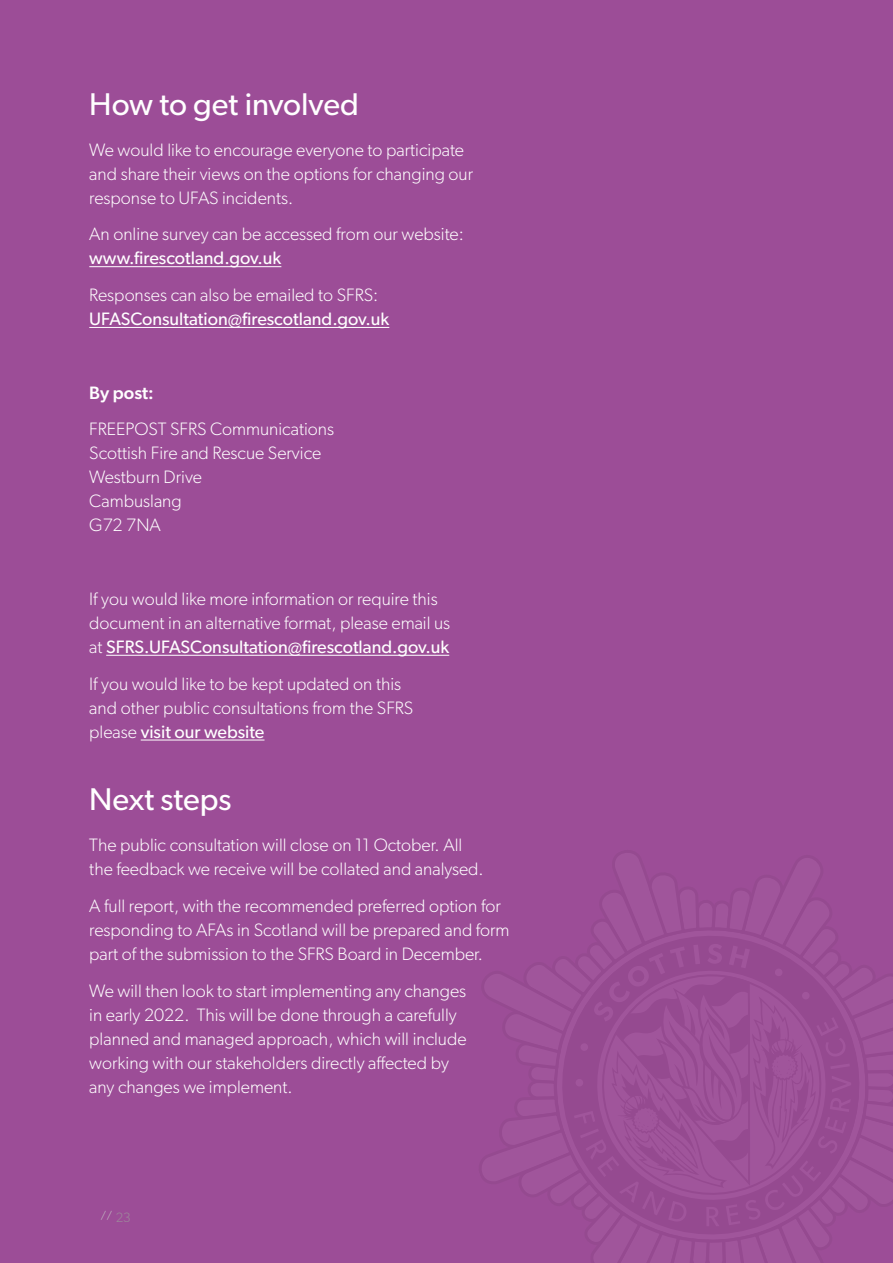
<style>
.page{position:relative;width:893px;height:1263px;background:#9c4d97}
.page>*{position:absolute;margin:0;border:0;box-sizing:border-box;transform-origin:0 0}
.t1{font:31.5px "Gibson";color:#fff}
.t2{font:300 18px/24px "Gibson";color:#fff}
.t3{font:18px "Gibson";color:#fff}
.t4{font:500 18px "Gibson";color:#fff}
.t5{font:300 10.5px "Gibson";color:#c6c6c6}
.s1{font-weight:400}
.s2{font-size:13.5px;color:#9d9d9c}
</style>
<div class="page">
<hr style="left:89px;top:266px;width:192px;height:1px;background:#fff">
<hr style="left:89px;top:327px;width:300px;height:1px;background:#fff">
<hr style="left:106px;top:655px;width:343px;height:1px;background:#fff">
<hr style="left:141px;top:740px;width:123px;height:1px;background:#fff">
<h1 class="t1" style="left:89px;top:85px;width:271px">How to get involved</h1>
<p class="t2" style="left:89px;top:137px;width:385px">We would like to encourage everyone to participate and share their views on the options for changing our response to UFAS incidents.</p>
<p class="t2" style="left:89px;top:222px;width:376px">An online survey can be accessed from our website:</p>
<p class="t3" style="left:89px;top:247px;width:194px">www.firescotland.gov.uk</p>
<p class="t2" style="left:89px;top:283px;width:291px">Responses can also be emailed to SFRS:</p>
<p class="t3" style="left:89px;top:308px;width:302px">UFASConsultation@firescotland.gov.uk</p>
<p class="t4" style="left:89px;top:381px;width:66px">By post:</p>
<p class="t2" style="left:89px;top:417px;width:246px">FREEPOST SFRS Communications<br>Scottish Fire and Rescue Service<br>Westburn Drive<br>Cambuslang<br>G72 7NA</p>
<p class="t2" style="left:89px;top:586px;width:363px">If you would like more information or require this document in an alternative format, please email us at <span class="s1">SFRS.UFASConsultation@firescotland.gov.uk</span></p>
<p class="t2" style="left:89px;top:671px;width:325px">If you would like to be kept updated on this and other public consultations from the SFRS please <span class="s1">visit our website</span></p>
<h1 class="t1" style="left:89px;top:781px;width:144px">Next steps</h1>
<p class="t2" style="left:89px;top:833px;width:396px">The public consultation will close on 11 October. All the feedback we receive will be collated and analysed.</p>
<p class="t2" style="left:89px;top:894px;width:422px">A full report, with the recommended preferred option for responding to AFAs in Scotland will be prepared and form part of the submission to the SFRS Board in December.</p>
<p class="t2" style="left:89px;top:978px;width:379px">We will then look to start implementing any changes in early 2022. This will be done through a carefully planned and managed approach, which will include working with our stakeholders directly affected by any changes we implement.</p>
<p class="t5" style="left:101px;top:1209px;width:31px">// <span class="s2">23</span></p>
</div>
